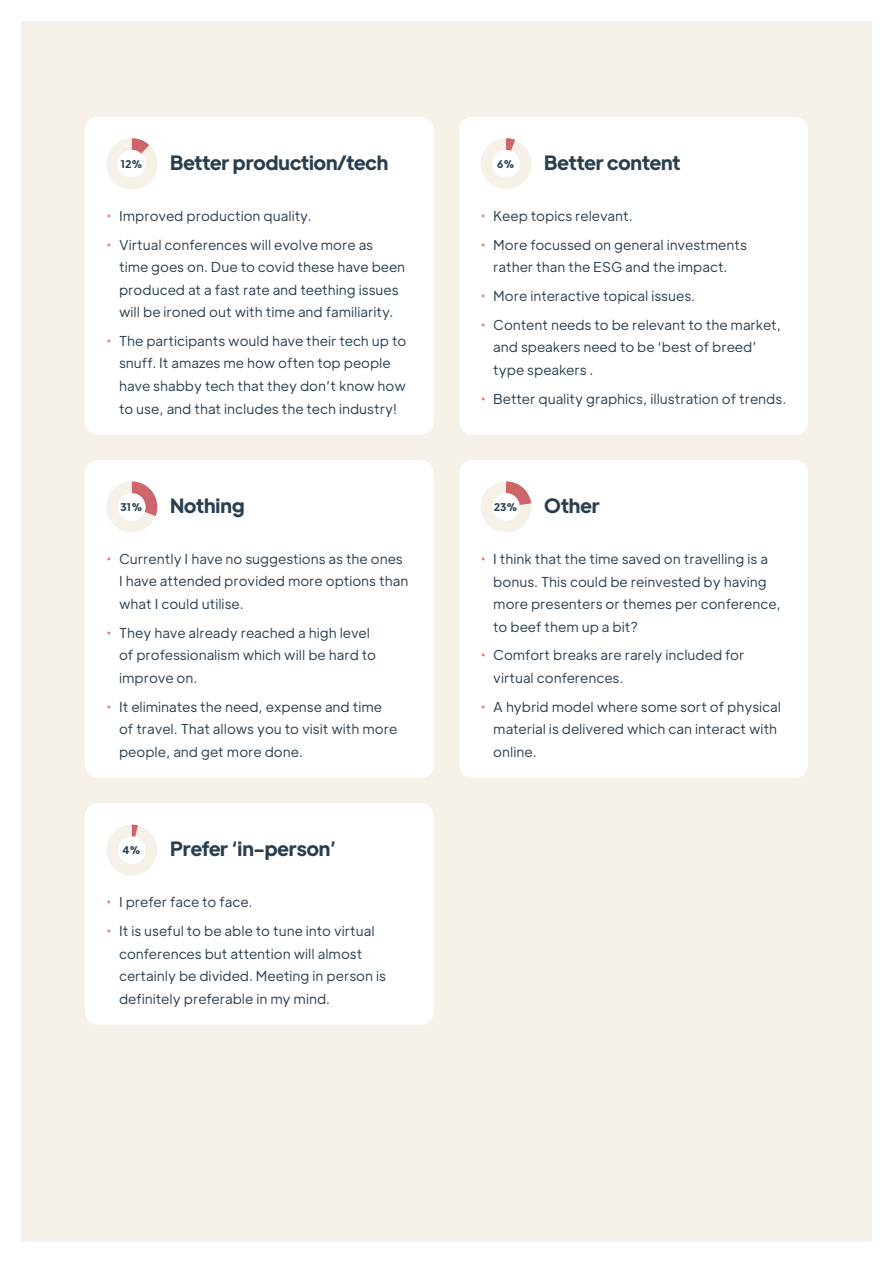
<style>
.page{position:relative;width:893px;height:1263px;background:#fff}
.page>*{position:absolute;margin:0;border:0;box-sizing:border-box;transform-origin:0 0}
.t1{font:700 19.5px "Plus Jakarta Display";color:#293e4f}
.t2{font:300 13.5px/22.5px "Plus Jakarta Text";color:#293e4f}
.t3{font:700 10.5px "Plus Jakarta Display";color:#293e4f}
.s1{color:#e08182}
</style>
<div class="page">
<div style="left:21px;top:21px;width:851px;height:1221px;background:#f5f1e9"></div>
<div style="left:85px;top:803px;width:349px;height:222px;background:#fff;border-radius:13px"></div>
<svg style="left:106px;top:825px;width:51px;height:51px"></svg>
<div style="left:459px;top:460px;width:349px;height:318px;background:#fff;border-radius:13px"></div>
<svg style="left:480px;top:481px;width:52px;height:51px"></svg>
<div style="left:85px;top:460px;width:349px;height:318px;background:#fff;border-radius:13px"></div>
<svg style="left:106px;top:481px;width:51px;height:51px"></svg>
<div style="left:85px;top:117px;width:349px;height:318px;background:#fff;border-radius:13px"></div>
<svg style="left:106px;top:138px;width:51px;height:51px"></svg>
<div style="left:459px;top:117px;width:349px;height:318px;background:#fff;border-radius:13px"></div>
<svg style="left:480px;top:138px;width:52px;height:51px"></svg>
<div style="left:118px;top:150px;width:28px;height:28px;background:#fff;border-radius:50%"></div>
<div style="left:118px;top:493px;width:28px;height:28px;background:#fff;border-radius:50%"></div>
<div style="left:118px;top:836px;width:28px;height:28px;background:#fff;border-radius:50%"></div>
<div style="left:492px;top:150px;width:28px;height:28px;background:#fff;border-radius:50%"></div>
<div style="left:492px;top:493px;width:28px;height:28px;background:#fff;border-radius:50%"></div>
<p class="t3" style="left:121px;top:156px;width:23px">12%</p>
<h1 class="t1" style="left:170px;top:149px;width:220px">Better production/tech</h1>
<p class="t2" style="left:106px;top:204px;width:207px"><span class="s1">•</span> Improved production quality.</p>
<p class="t2" style="left:119px;top:233px;width:288px;text-indent:-13px"><span class="s1">•</span> Virtual conferences will evolve more as time goes on. Due to covid these have been produced at a fast rate and teething issues will be ironed out with time and familiarity.</p>
<p class="t2" style="left:119px;top:329px;width:289px;text-indent:-13px"><span class="s1">•</span> The participants would have their tech up to snuff. It amazes me how often top people have shabby tech that they don’t know how to use, and that includes the tech industry!</p>
<p class="t3" style="left:121px;top:499px;width:24px">31%</p>
<h1 class="t1" style="left:170px;top:492px;width:76px">Nothing</h1>
<p class="t2" style="left:119px;top:547px;width:291px;text-indent:-13px"><span class="s1">•</span> Currently I have no suggestions as the ones<br>I have attended provided more options than what I could utilise.</p>
<p class="t2" style="left:119px;top:621px;width:259px;text-indent:-13px"><span class="s1">•</span> They have already reached a high level of professionalism which will be hard to improve on.</p>
<p class="t2" style="left:119px;top:695px;width:280px;text-indent:-13px"><span class="s1">•</span> It eliminates the need, expense and time of travel. That allows you to visit with more people, and get more done.</p>
<p class="t3" style="left:123px;top:843px;width:20px">4%</p>
<h1 class="t1" style="left:170px;top:835px;width:168px">Prefer ‘in-person’</h1>
<p class="t2" style="left:106px;top:890px;width:148px"><span class="s1">•</span> I prefer face to face.</p>
<p class="t2" style="left:119px;top:919px;width:268px;text-indent:-13px"><span class="s1">•</span> It is useful to be able to tune into virtual conferences but attention will almost certainly be divided. Meeting in person is definitely preferable in my mind.</p>
<p class="t3" style="left:497px;top:156px;width:19px">6%</p>
<h1 class="t1" style="left:544px;top:149px;width:138px">Better content</h1>
<p class="t2" style="left:480px;top:204px;width:154px"><span class="s1">•</span> Keep topics relevant.</p>
<p class="t2" style="left:480px;top:233px;width:268px;text-align:center"><span class="s1">•</span> More focussed on general investments rather than the ESG and the impact.</p>
<p class="t2" style="left:480px;top:284px;width:216px"><span class="s1">•</span> More interactive topical issues.</p>
<p class="t2" style="left:493px;top:313px;width:289px;text-indent:-13px"><span class="s1">•</span> Content needs to be relevant to the market, and speakers need to be ‘best of breed’ type speakers .</p>
<p class="t2" style="left:480px;top:387px;width:307px"><span class="s1">•</span> Better quality graphics, illustration of trends.</p>
<p class="t3" style="left:494px;top:499px;width:25px">23%</p>
<h1 class="t1" style="left:544px;top:492px;width:57px">Other</h1>
<p class="t2" style="left:493px;top:547px;width:289px;text-indent:-13px"><span class="s1">•</span> I think that the time saved on travelling is a bonus. This could be reinvested by having more presenters or themes per conference, to beef them up a bit?</p>
<p class="t2" style="left:493px;top:644px;width:253px;text-indent:-13px"><span class="s1">•</span> Comfort breaks are rarely included for virtual conferences.</p>
<p class="t2" style="left:493px;top:695px;width:289px;text-indent:-13px"><span class="s1">•</span> A hybrid model where some sort of physical material is delivered which can interact with online.</p>
</div>
